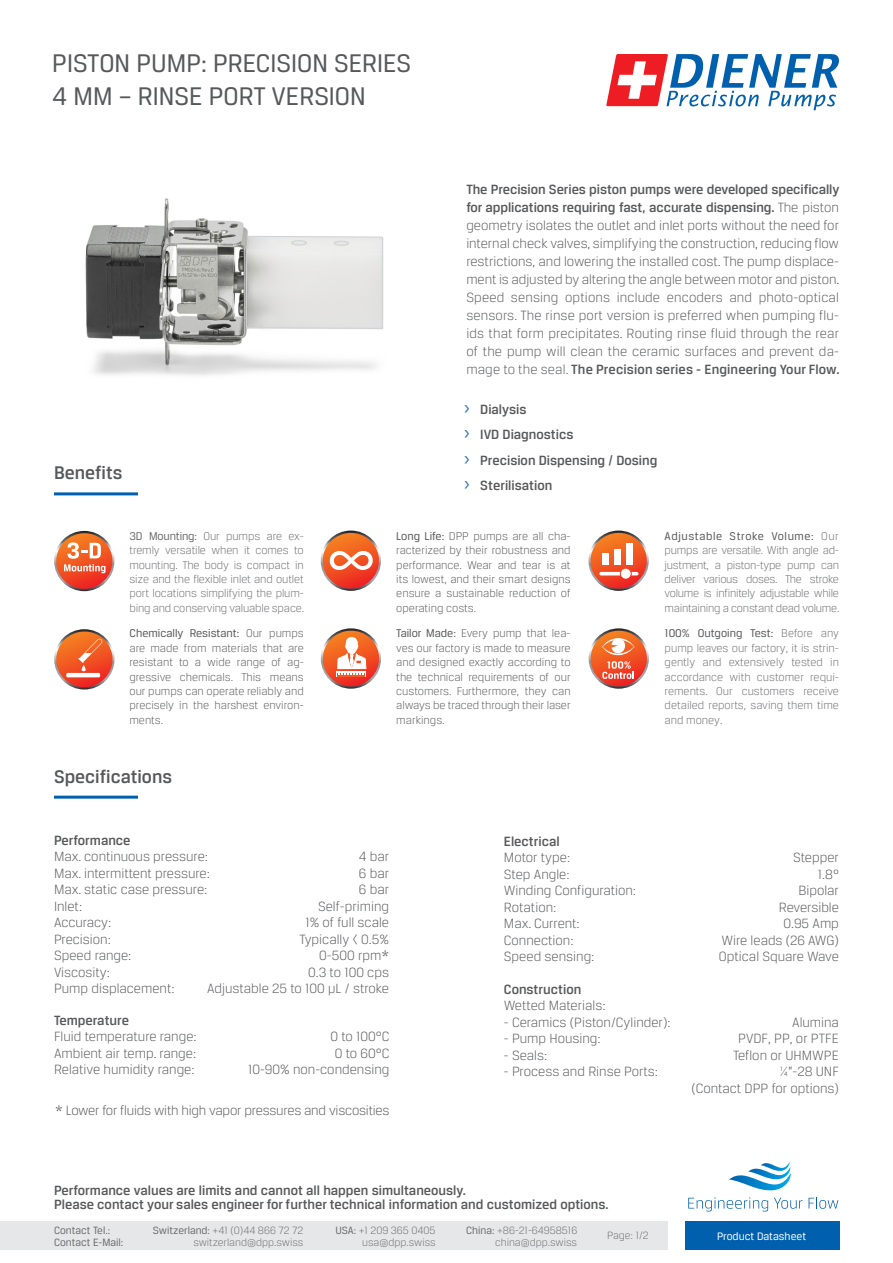
<style>
.page{position:relative;width:893px;height:1263px;background:#fff}
.page>*{position:absolute;margin:0;border:0;box-sizing:border-box;transform-origin:0 0}
.t1{font:27.15px "Breuer Text";color:#57585a}
.t2{font:500 19.5px "Breuer Text";color:#57585a}
.t3{font:300 14.25px/18px "Breuer Text";color:#57585a;text-align:justify}
.t4{font:500 14.25px/13.5px "Breuer Text";color:#57585a}
.t5{font:300 12px/14.4px "Breuer Text";letter-spacing:-.01em;color:#6c6d70;text-align:justify}
.t6{font:300 12px/14.4px "Breuer Text";color:#57585a;text-align:justify}
.t7{font:11.55px "Breuer Text";color:#fff}
.t8{font:300 11.25px "Breuer Text";color:#6c6d70}
.t9{font:11.25px "Breuer Text";color:#6c6d70}
.s1{font-weight:500}
.s2{font-weight:400;font-size:21px;color:#2f74ba}
.s3{font-weight:400}
.s4{font-weight:400;color:#57585a}
</style>
<div class="page">
<svg style="left:606px;top:54px;width:233px;height:56px"></svg>
<svg style="left:688px;top:1162px;width:114px;height:49px"></svg>
<svg style="left:809px;top:1197px;width:29px;height:12px"></svg>
<div style="left:685px;top:1222px;width:155px;height:28px;background:#0160ae"></div>
<div style="left:0;top:1222px;width:667px;height:28px;background:#e6e7e9"></div>
<hr style="left:54px;top:492px;width:84px;height:3px;background:#0160ae">
<hr style="left:54px;top:796px;width:84px;height:3px;background:#0160ae">
<svg style="left:54px;top:631px;width:61px;height:59px"></svg>
<hr style="left:66px;top:673px;width:34px;height:4px;background:#fff">
<svg style="left:320px;top:533px;width:61px;height:58px"></svg>
<svg style="left:320px;top:631px;width:61px;height:58px"></svg>
<svg style="left:54px;top:533px;width:61px;height:58px"></svg>
<svg style="left:588px;top:533px;width:61px;height:58px"></svg>
<svg style="left:588px;top:631px;width:61px;height:58px"></svg>
<img style="left:85px;top:198px;width:299px;height:178px">
<svg style="left:246px;top:236px;width:137px;height:92px;background:#e2e1e0"></svg>
<div style="left:292px;top:241px;width:14px;height:4px;border:1px solid #d1d2d4;border-radius:50%"></div>
<div style="left:334px;top:241px;width:14px;height:4px;border:1px solid #d1d2d4;border-radius:50%"></div>
<p class="t1" style="left:52px;top:48px;width:360px">PISTON PUMP: PRECISION SERIES</p>
<p class="t1" style="left:52px;top:81px;width:315px">4 MM – RINSE PORT VERSION</p>
<p class="t2" style="left:54px;top:462px;width:70px">Benefits</p>
<p class="t3" style="left:466px;top:180px;width:375px"><span class="s1">The Precision Series piston pumps were developed specifically for applications requiring fast, accurate dispensing.</span> The piston geometry isolates the outlet and inlet ports without the need for internal check valves, simplifying the construction, reducing flow restrictions, and lowering the installed cost. The pump displace&shy;ment is adjusted by altering the angle between motor and piston.<br>Speed sensing options include encoders and photo-optical sensors. The rinse port version is preferred when pumping flu&shy;ids that form precipitates. Routing rinse fluid through the rear of the pump will clean the ceramic surfaces and prevent da&shy;mage to the seal. <span class="s1">The Precision series - Engineering Your Flow.</span></p>
<p class="t4" style="left:463px;top:403px;width:64px"><span class="s2">›</span> Dialysis</p>
<p class="t4" style="left:463px;top:428px;width:111px"><span class="s2">›</span> IVD Diagnostics</p>
<p class="t4" style="left:463px;top:453px;width:195px"><span class="s2">›</span> Precision Dispensing / Dosing</p>
<p class="t4" style="left:463px;top:478px;width:90px"><span class="s2">›</span> Sterilisation</p>
<p class="t5" style="left:129px;top:528px;width:176px"><span class="s3">3D Mounting:</span> Our pumps are ex&shy;tremly versatile when it comes to mounting. The body is compact in size and the flexible inlet and outlet port locations simplifying the plum&shy;bing and conserving valuable space.</p>
<p class="t6" style="left:129px;top:626px;width:176px"><span class="s3">Chemically Resistant:</span> Our pumps are made from materials that are resistant to a wide range of ag&shy;gressive chemicals. This means our pumps can operate reliably and precisely in the harshest environ&shy;ments.</p>
<p class="t2" style="left:54px;top:765px;width:120px">Specifications</p>
<p class="t6" style="left:396px;top:528px;width:176px"><span class="s3">Long Life:</span> DPP pumps are all cha&shy;racterized by their robustness and performance. Wear and tear is at its lowest, and their smart designs ensure a sustainable reduction of operating costs.</p>
<p class="t6" style="left:396px;top:626px;width:176px"><span class="s3">Tailor Made:</span> Every pump that lea&shy;ves our factory is made to measure and designed exactly according to the technical requirements of our customers. Furthermore, they can always be traced through their laser markings.</p>
<p class="t5" style="left:665px;top:528px;width:176px"><span class="s4">Adjustable Stroke Volume:</span> Our pumps are versatile. With angle ad&shy;justment, a piston-type pump can deliver various doses. The stroke volume is infinitely adjustable while maintaining a constant dead volume.</p>
<p class="t5" style="left:665px;top:626px;width:176px"><span class="s4">100% Outgoing Test:</span> Before any pump leaves our factory, it is strin&shy;gently and extensively tested in accordance with customer requi&shy;rements. Our customers receive detailed reports, saving them time and money.</p>
<p class="t4" style="left:54px;top:833px;width:78px">Performance</p>
<p class="t3" style="left:54px;top:847px;width:156px">Max. continuous pressure:</p>
<p class="t3" style="left:54px;top:864px;width:158px">Max. intermittent pressure:</p>
<p class="t3" style="left:54px;top:880px;width:155px">Max. static case pressure:</p>
<p class="t3" style="left:54px;top:897px;width:30px">Inlet:</p>
<p class="t3" style="left:54px;top:913px;width:59px">Accuracy:</p>
<p class="t3" style="left:54px;top:930px;width:58px">Precision:</p>
<p class="t3" style="left:54px;top:946px;width:79px">Speed range:</p>
<p class="t3" style="left:54px;top:963px;width:57px">Viscosity:</p>
<p class="t3" style="left:54px;top:979px;width:122px">Pump displacement:</p>
<p class="t4" style="left:504px;top:982px;width:79px">Construction</p>
<p class="t3" style="left:504px;top:996px;width:103px">Wetted Materials:</p>
<p class="t3" style="left:504px;top:1013px;width:168px">- Ceramics (Piston/Cylinder):</p>
<p class="t3" style="left:504px;top:1029px;width:98px">- Pump Housing:</p>
<p class="t3" style="left:504px;top:1046px;width:45px">- Seals:</p>
<p class="t3" style="left:504px;top:1062px;width:156px">- Process and Rinse Ports:</p>
<p class="t4" style="left:504px;top:834px;width:57px">Electrical</p>
<p class="t3" style="left:504px;top:848px;width:68px">Motor type:</p>
<p class="t3" style="left:504px;top:865px;width:67px">Step Angle:</p>
<p class="t3" style="left:504px;top:881px;width:134px">Winding Configuration:</p>
<p class="t3" style="left:504px;top:898px;width:54px">Rotation:</p>
<p class="t3" style="left:504px;top:914px;width:77px">Max. Current:</p>
<p class="t3" style="left:504px;top:931px;width:71px">Connection:</p>
<p class="t3" style="left:504px;top:947px;width:92px">Speed sensing:</p>
<p class="t3" style="left:359px;top:847px;width:32px">4 bar</p>
<p class="t3" style="left:359px;top:864px;width:32px">6 bar</p>
<p class="t3" style="left:359px;top:880px;width:32px">6 bar</p>
<p class="t3" style="left:318px;top:897px;width:73px">Self-priming</p>
<p class="t3" style="left:305px;top:913px;width:85px">1% of full scale</p>
<p class="t3" style="left:299px;top:930px;width:91px">Typically &lt; 0.5%</p>
<p class="t3" style="left:319px;top:946px;width:71px">0-500 rpm*</p>
<p class="t3" style="left:308px;top:963px;width:82px">0.3 to 100 cps</p>
<p class="t3" style="left:207px;top:979px;width:183px">Adjustable 25 to 100 µL / stroke</p>
<p class="t4" style="left:54px;top:1013px;width:77px">Temperature</p>
<p class="t3" style="left:54px;top:1028px;width:144px">Fluid temperature range:</p>
<p class="t3" style="left:54px;top:1044px;width:144px">Ambient air temp. range:</p>
<p class="t3" style="left:54px;top:1061px;width:142px">Relative humidity range:</p>
<p class="t3" style="left:330px;top:1028px;width:61px">0 to 100°C</p>
<p class="t3" style="left:335px;top:1044px;width:56px">0 to 60°C</p>
<p class="t3" style="left:248px;top:1061px;width:143px">10-90% non-condensing</p>
<p class="t3" style="left:55px;top:1101px;width:336px">* Lower for fluids with high vapor pressures and viscosities</p>
<p class="t3" style="left:793px;top:848px;width:47px">Stepper</p>
<p class="t3" style="left:818px;top:865px;width:23px">1.8°</p>
<p class="t3" style="left:798px;top:881px;width:42px">Bipolar</p>
<p class="t3" style="left:779px;top:898px;width:62px">Reversible</p>
<p class="t3" style="left:783px;top:914px;width:57px">0.95 Amp</p>
<p class="t3" style="left:722px;top:931px;width:119px">Wire leads (26 AWG)</p>
<p class="t3" style="left:719px;top:947px;width:121px">Optical Square Wave</p>
<p class="t3" style="left:792px;top:1013px;width:48px">Alumina</p>
<p class="t3" style="left:738px;top:1029px;width:102px">PVDF, PP, or PTFE</p>
<p class="t3" style="left:733px;top:1046px;width:107px">Teflon or UHMWPE</p>
<p class="t3" style="left:779px;top:1062px;width:61px">¼”-28 UNF</p>
<p class="t3" style="left:691px;top:1079px;width:149px">(Contact DPP for options)</p>
<p class="t4" style="left:54px;top:1183px;width:556px">Performance values are limits and cannot all happen simultaneously.<br>Please contact your sales engineer for further technical information and customized options.</p>
<p class="t8" style="left:495px;top:1236px;width:83px">china@dpp.swiss</p>
<p class="t8" style="left:153px;top:1224px;width:152px"><span class="s3">Switzerland:</span> +41 (0)44 866 72 72</p>
<p class="t8" style="left:193px;top:1236px;width:111px">switzerland@dpp.swiss</p>
<p class="t9" style="left:54px;top:1224px;width:58px">Contact Tel.:</p>
<p class="t9" style="left:54px;top:1236px;width:71px">Contact E-Mail:</p>
<p class="t8" style="left:466px;top:1224px;width:113px"><span class="s3">China:</span> +86-21-64958516</p>
<p class="t8" style="left:335px;top:1224px;width:102px"><span class="s3">USA:</span> +1 209 365 0405</p>
<p class="t8" style="left:362px;top:1236px;width:75px">usa@dpp.swiss</p>
<p class="t8" style="left:607px;top:1230px;width:43px">Page: 1/2</p>
<p class="t7" style="left:717px;top:1229px;width:91px">Product Datasheet</p>
</div>
